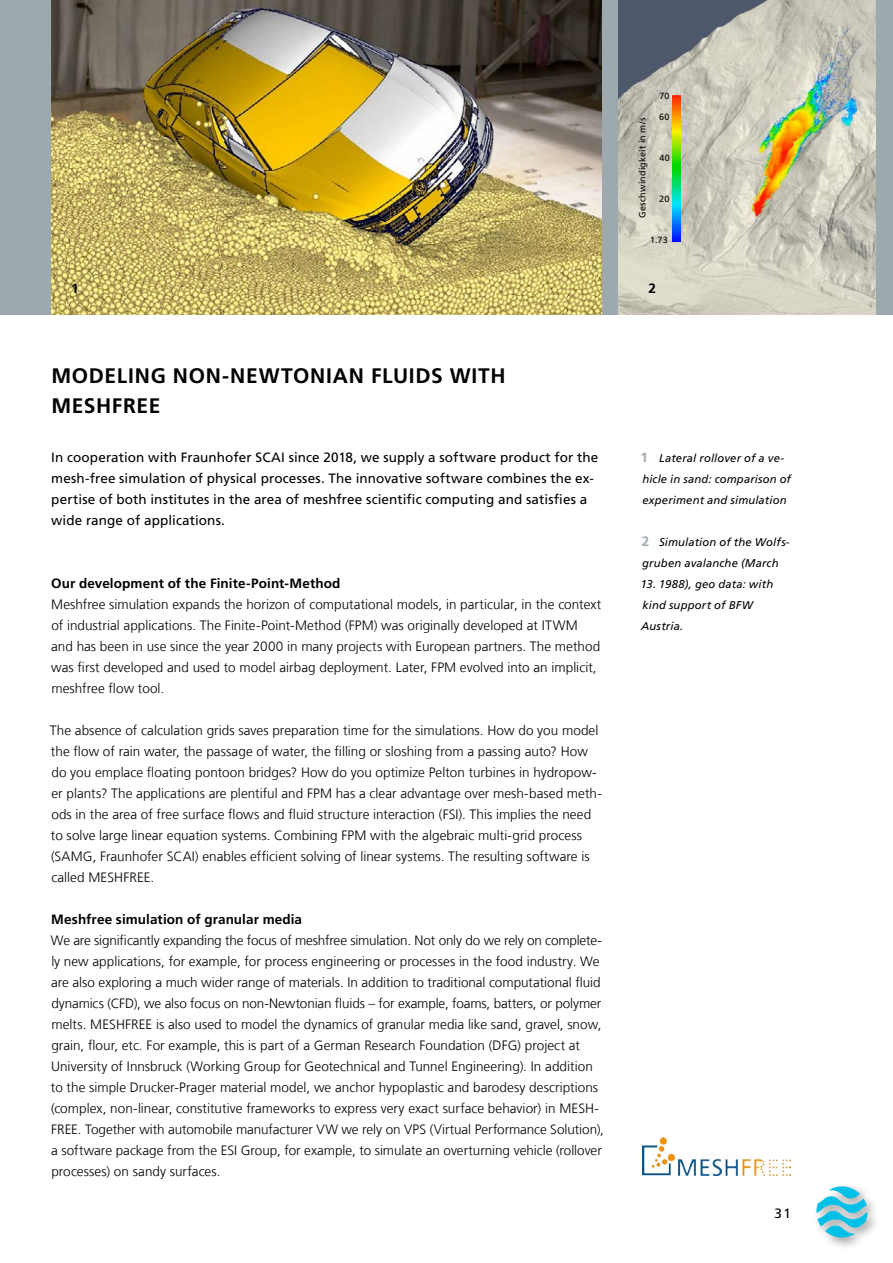
<style>
.page{position:relative;width:893px;height:1263px;background:#fff}
.page>*{position:absolute;margin:0;border:0;box-sizing:border-box;transform-origin:0 0}
.t1{font:700 21px/30px "Frutiger LT Com";letter-spacing:.035em;color:#000}
.t2{font:300 13.5px/21px "Frutiger LT Com";color:#000}
.t3{font:13.5px/21px "Frutiger LT Com";letter-spacing:.005em;color:#000}
.t4{font:700 13.5px "Frutiger LT Com";letter-spacing:.01em;color:#000}
.t5{font:italic 11.25px/21px "Frutiger LT Com";letter-spacing:.015em;color:#000}
.t6{font:9px "Frutiger LT Com";letter-spacing:.02em;color:#000}
.s1{font-weight:700;font-style:normal;font-size:13.5px;color:#9ea9ad}
</style>
<div class="page">
<div style="left:0;top:0;width:893px;height:315px;background:#9ea9ad"></div>
<img style="left:51px;top:0;width:551px;height:315px">
<img style="left:619px;top:0;width:257px;height:315px">
<div style="left:811px;top:1181px;width:69px;height:69px;background:#000;opacity:.4"></div>
<svg style="left:816px;top:1186px;width:51px;height:51px"></svg>
<img style="left:672px;top:96px;width:9px;height:146px">
<img style="left:642px;top:1137px;width:149px;height:39px">
<p class="t6" style="left:659px;top:90px;width:12px">70</p>
<p class="t6" style="left:659px;top:112px;width:12px">60</p>
<p class="t6" style="left:659px;top:153px;width:12px">40</p>
<p class="t6" style="left:659px;top:194px;width:12px">20</p>
<p class="t6" style="left:650px;top:235px;width:19px">1.73</p>
<p class="t6" style="left:637px;top:218px;width:101px;rotate:-90deg">Geschwindigkeit in m/s</p>
<p class="t4" style="left:71px;top:281px;width:9px">1</p>
<p class="t4" style="left:648px;top:281px;width:9px">2</p>
<h1 class="t1" style="left:51px;top:361px;width:456px">Modeling non-Newtonian fluids with m eshfree</h1>
<p class="t3" style="left:51px;top:446px;width:549px">In cooperation with Fraunhofer SCAI since 2018, we supply a software product for the mesh-free simulation of physical processes. The innovative software combines the ex&shy;pertise of both institutes in the area of meshfree scientific computing and satisfies a wide range of applications.</p>
<p class="t4" style="left:51px;top:575px;width:291px">Our development of the Finite-Point-Method</p>
<p class="t2" style="left:51px;top:594px;width:552px">Meshfree simulation expands the horizon of computational models, in particular, in the context of industrial applications. The Finite-Point-Method (FPM) was originally developed at ITWM and has been in use since the year 2000 in many projects with European partners. The method was first developed and used to model airbag deployment. Later, FPM evolved into an implicit, meshfree flow tool.</p>
<p class="t2" style="left:50px;top:720px;width:553px">The absence of calculation grids saves preparation time for the simulations. How do you model the flow of rain water, the passage of water, the filling or sloshing from a passing auto? How do you emplace floating pontoon bridges? How do you optimize Pelton turbines in hydropow&shy;er plants? The applications are plentiful and FPM has a clear advantage over mesh-based meth&shy;ods in the area of free surface flows and fluid structure interaction (FSI). This implies the need to solve large linear equation systems. Combining FPM with the algebraic multi-grid process (SAMG, Fraunhofer SCAI) enables efficient solving of linear systems. The resulting software is called MESHFREE.</p>
<p class="t4" style="left:51px;top:911px;width:252px">Meshfree simulation of granular media</p>
<p class="t2" style="left:51px;top:930px;width:554px">We are significantly expanding the focus of meshfree simulation. Not only do we rely on complete&shy;ly new applications, for example, for process engineering or processes in the food industry. We are also exploring a much wider range of materials. In addition to traditional computational fluid dynamics (CFD), we also focus on non-Newtonian fluids – for example, foams, batters, or polymer melts. MESHFREE is also used to model the dynamics of granular media like sand, gravel, snow, grain, flour, etc. For example, this is part of a German Research Foundation (DFG) project at University of Innsbruck (Working Group for Geotechnical and Tunnel Engineering). In addition to the simple Drucker-Prager material model, we anchor hypoplastic and barodesy descriptions (complex, non-linear, constitutive frameworks to express very exact surface behavior) in MESH-FREE. Together with automobile manufacturer VW we rely on VPS (Virtual Performance Solution), a software package from the ESI Group, for example, to simulate an overturning vehicle (rollover processes) on sandy surfaces.</p>
<p class="t5" style="left:640px;top:447px;width:152px"><span class="s1">1</span> Lateral rollover of a ve&shy;hicle in sand: comparison of experiment and simulation</p>
<p class="t5" style="left:642px;top:531px;width:149px"><span class="s1">2</span> Simulation of the Wolfs&shy;gruben avalanche (March</p>
<p class="t5" style="left:641px;top:573px;width:134px">13. 1988), geo data: with kind support of BFW<br>Austria.</p>
<p class="t3" style="left:774px;top:1202px;width:18px">31</p>
</div>
